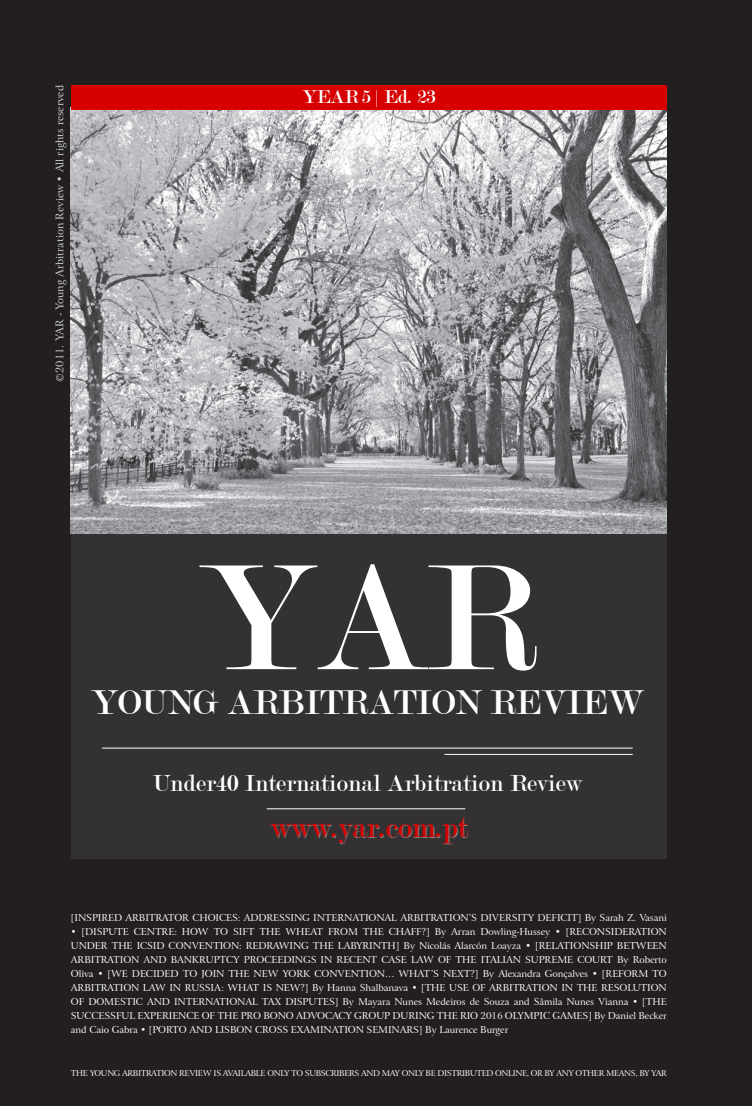
<style>
.page{position:relative;width:752px;height:1106px;background:#fff}
.page>*{position:absolute;margin:0;border:0;box-sizing:border-box;transform-origin:0 0}
.t1{font:160.6px "Modern";color:#fff}
.t2{font:37px "Modern";color:#fff}
.t3{font:31px "Modern";color:#d60000}
.t4{font:25px "Modern";color:#fff}
.t5{font:20px "Modern";color:#fff}
.t6{font:10.7px "Arrus BT";color:#d1d2d4}
.t7{font:9.5px/14px "Arrus BT";letter-spacing:-.01em;color:#fff;text-align:justify}
.t8{font:8px "Arrus BT";letter-spacing:-.04em;color:#fff}
</style>
<div class="page">
<div style="left:0;top:0;width:751px;height:1106px;background:#231f20"></div>
<div style="left:71px;top:533px;width:595px;height:325px;background:#333132"></div>
<hr style="left:444px;top:754px;width:188px;height:1px;background:#fff">
<hr style="left:102px;top:747px;width:530px;height:1px;background:#fff">
<hr style="left:266px;top:808px;width:199px;height:1px;background:#fff">
<img style="left:71px;top:109px;width:595px;height:424px">
<div style="left:71px;top:85px;width:595px;height:24px;background:#d60000"></div>
<p class="t6" style="left:53px;top:382px;width:298px;rotate:-90deg">©2011. YAR - Young Arbitration Review • All rights reserved</p>
<p class="t5" style="left:302px;top:87px;width:135px">YEAR 5 | Ed. 23</p>
<p class="t1" style="left:198px;top:538px;width:340px">YAR</p>
<p class="t2" style="left:91px;top:684px;width:553px">YOUNG ARBITRATION REVIEW</p>
<p class="t4" style="left:153px;top:770px;width:430px">Under40 International Arbitration Review</p>
<p class="t3" style="left:270px;top:812px;width:198px">www.yar.com.pt</p>
<p class="t7" style="left:71px;top:910px;width:597px">[INSPIRED ARBITRATOR CHOICES: ADDRESSING INTERNATIONAL ARBITRATION’S DIVERSITY DEFICIT] By Sarah Z. Vasani</p>
<p class="t7" style="left:71px;top:924px;width:597px">• [DISPUTE CENTRE: HOW TO SIFT THE WHEAT FROM THE CHAFF?] By Arran Dowling-Hussey • [RECONSIDERATION UNDER THE ICSID CONVENTION: REDRAWING THE LABYRINTH] By Nicolás Alarcón Loayza • [RELATIONSHIP BETWEEN ARBITRATION AND BANKRUPTCY PROCEEDINGS IN RECENT CASE LAW OF THE ITALIAN SUPREME COURT By Roberto Oliva • [WE DECIDED TO JOIN THE NEW YORK CONVENTION… WHAT’S NEXT?] By Alexandra Gonçalves • [REFORM TO ARBITRATION LAW IN RUSSIA: WHAT IS NEW?] By Hanna Shalbanava • [THE USE OF ARBITRATION IN THE RESOLUTION OF DOMESTIC AND INTERNATIONAL TAX DISPUTES] By Mayara Nunes Medeiros de Souza and Sâmila Nunes Vianna • [THE SUCCESSFUL EXPERIENCE OF THE PRO BONO ADVOCACY GROUP DURING THE RIO 2016 OLYMPIC GAMES] By Daniel Becker and Caio Gabra • [PORTO AND LISBON CROSS EXAMINATION SEMINARS] By Laurence Burger</p>
<p class="t8" style="left:71px;top:1067px;width:597px">THE YOUNG ARBITRATION REVIEW IS AVAILABLE ONLY TO SUBSCRIBERS AND MAY ONLY BE DISTRIBUTED ONLINE, OR BY ANY OTHER MEANS, BY YAR</p>
</div>
